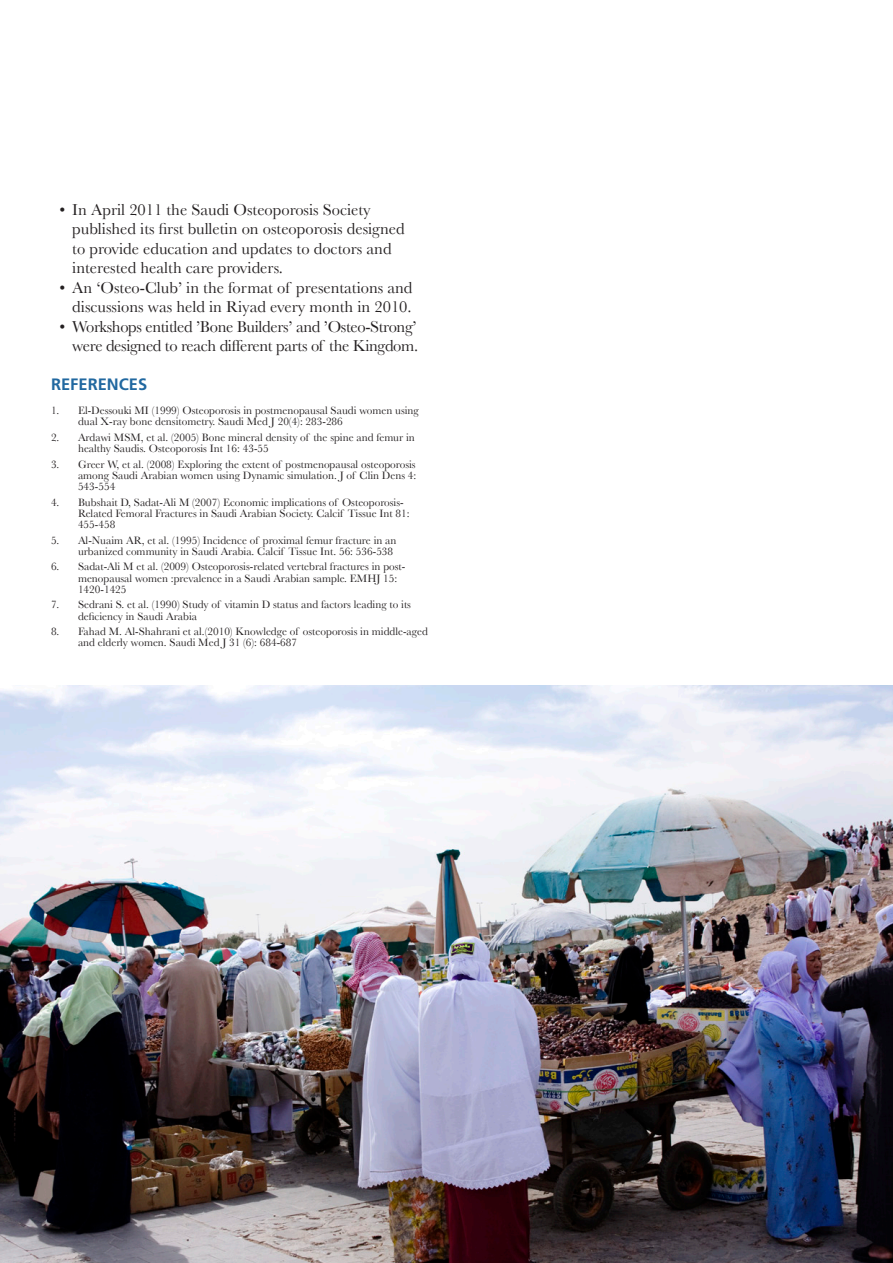
<style>
.page{position:relative;width:893px;height:1263px;background:#fff}
.page>*{position:absolute;margin:0;border:0;box-sizing:border-box;transform-origin:0 0}
.bullets{font:16.5px/19.5px "Baskerville";color:#231f20}
.bullets-2{font:16.5px/19.5px "Baskerville";letter-spacing:-.02em;color:#231f20;text-align:right}
.body{font:700 16.5px "Frutiger LT Std";color:#2168a0}
.references{font:11.25px/11.2px "Baskerville";color:#231f20}
</style>
<div class="page">
<img style="left:0;top:686px;width:893px;height:577px">
<p class="bullets" style="left:72px;top:199px;width:334px;text-indent:-13px">• In April 2011 the Saudi Osteoporosis Society published its first bulletin on osteoporosis designed to provide education and updates to doctors and interested health care providers.</p>
<p class="bullets" style="left:60px;top:277px;width:354px;text-align:right">• An ‘Osteo-Club’ in the format of presentations and discussions was held in Riyad every month in 2010.</p>
<p class="bullets-2" style="left:60px;top:316px;width:360px">• Workshops entitled ’Bone Builders’ and ’Osteo-Strong’ were designed to reach different parts of the Kingdom.</p>
<p class="body" style="left:51px;top:375px;width:98px">REFERENCES</p>
<p class="references" style="left:78px;top:405px;width:342px;text-indent:-27px">1. El-Dessouki MI (1999) Osteoporosis in postmenopausal Saudi women using dual X-ray bone densitometry. Saudi Med J 20(4): 283-286</p>
<p class="references" style="left:78px;top:431px;width:338px;text-indent:-27px">2. Ardawi MSM, et al. (2005) Bone mineral density of the spine and femur in healthy Saudis. Osteoporosis Int 16: 43-55</p>
<p class="references" style="left:78px;top:458px;width:340px;text-align:justify;text-indent:-27px">3. Greer W, et al. (2008) Exploring the extent of postmenopausal osteoporosis among Saudi Arabian women using Dynamic simulation. J of Clin Dens 4:<br>543-554</p>
<p class="references" style="left:78px;top:496px;width:333px;text-indent:-27px">4. Bubshait D, Sadat-Ali M (2007) Economic implications of Osteoporosis-<br>Related Femoral Fractures in Saudi Arabian Society. Calcif Tissue Int 81:<br>455-458</p>
<p class="references" style="left:51px;top:534px;width:347px;text-align:right">5. Al-Nuaim AR, et al. (1995) Incidence of proximal femur fracture in an urbanized community in Saudi Arabia. Calcif Tissue Int. 56: 536-538</p>
<p class="references" style="left:78px;top:561px;width:329px;text-indent:-27px">6. Sadat-Ali M et al. (2009) Osteoporosis-related vertebral fractures in post&shy;menopausal women :prevalence in a Saudi Arabian sample. EMHJ 15:<br>1420-1425</p>
<p class="references" style="left:78px;top:599px;width:334px;text-indent:-27px">7. Sedrani S. et al. (1990) Study of vitamin D status and factors leading to its deficiency in Saudi Arabia</p>
<p class="references" style="left:78px;top:626px;width:351px;text-indent:-27px">8. Fahad M. Al-Shahrani et al.(2010) Knowledge of osteoporosis in middle-aged and elderly women. Saudi Med J 31 (6): 684-687</p>
</div>
